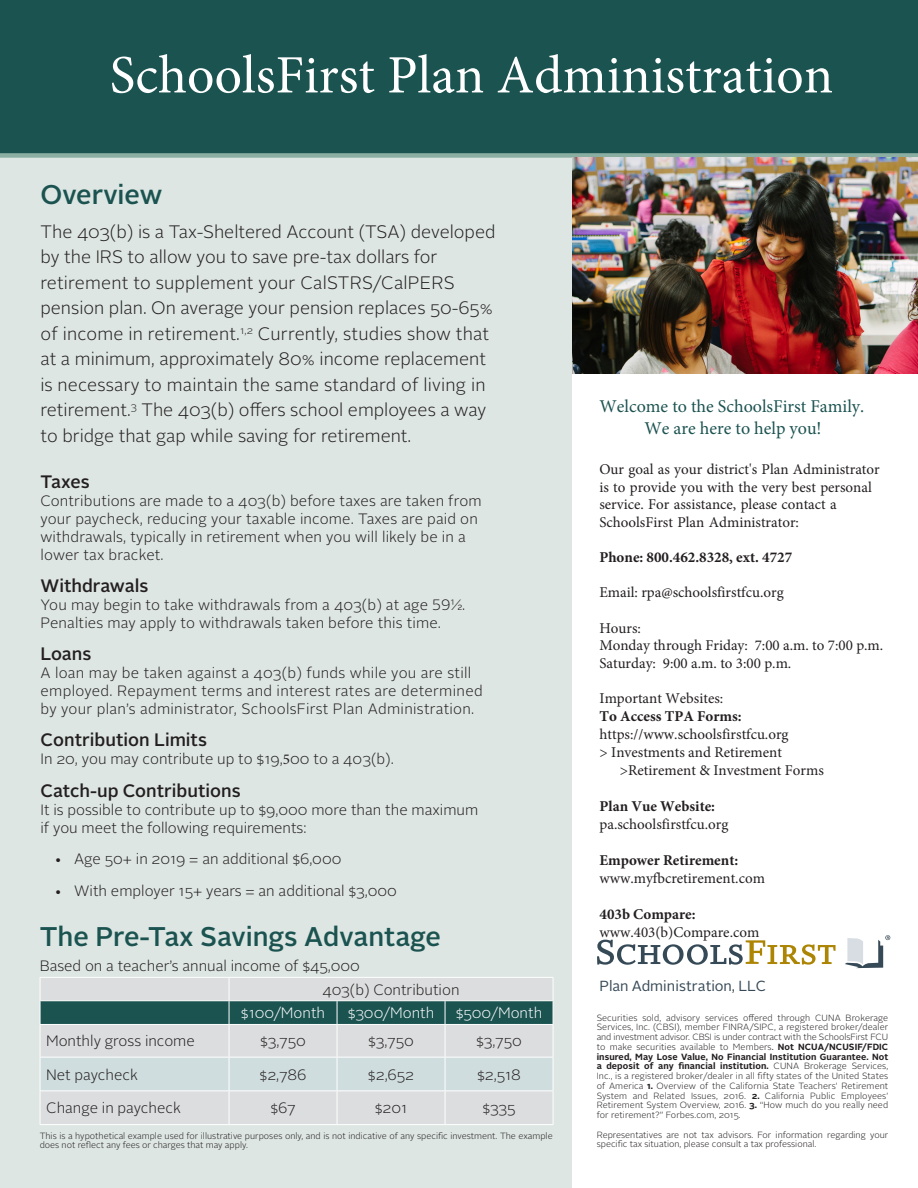
<style>
.page{position:relative;width:918px;height:1188px;background:#fff}
.page>*{position:absolute;margin:0;border:0;box-sizing:border-box;transform-origin:0 0}
.t1{font:54px "Minion Pro";color:#fff}
.COLOR{font:500 27px "Alright Sans";color:#1b5351}
.OVERVIEW{font:300 18px/25.5px "Alright Sans";color:#231f20}
.BODY{font:18px/21.5px "Minion Pro";color:#1b5351;text-align:center}
.SUB{font:500 18px "Alright Sans";color:#231f20}
.BODY-2{font:500 18px "Alright Sans";color:#231f20}
.BODY-3{font:300 15px/18px "Alright Sans";letter-spacing:.005em;color:#231f20}
.BODY-4{font:15px/17.7px "Minion Pro";color:#231f20}
.BODY-5{font:700 15px "Minion Pro";color:#231f20}
.BODY-6{font:300 15px "Alright Sans";color:#fff}
.t2{font:14.55px "Alright Sans";letter-spacing:-.005em;color:#364956}
.DISCLOSURE{font:300 9px/9.8px "Alright Sans";color:#231f20}
.s1{font-family:"Minion Pro";font-weight:400}
.s2{font-weight:700}
.s3{font-weight:400}
</style>
<div class="page">
<div style="left:0;top:145px;width:918px;height:1043px;background:#dde6e2"></div>
<div style="left:572px;top:374px;width:346px;height:814px;background:#fff"></div>
<div style="left:0;top:0;width:918px;height:158px;background:#1b5351"></div>
<div style="left:41px;top:1025px;width:512px;height:99px;background:#dcdddf"></div>
<div style="left:41px;top:1058px;width:512px;height:32px;background:#d0ddde"></div>
<hr style="left:40px;top:977px;width:189px;height:1px;background:#fff">
<hr style="left:229px;top:977px;width:108px;height:1px;background:#fff">
<hr style="left:337px;top:977px;width:108px;height:1px;background:#fff">
<hr style="left:445px;top:977px;width:108px;height:1px;background:#fff">
<svg style="left:40px;top:978px;width:514px;height:46px"></svg>
<hr style="left:40px;top:1024px;width:189px;height:1px;background:#fff">
<hr style="left:40px;top:1025px;width:1px;height:32px;background:#fff">
<hr style="left:229px;top:1024px;width:108px;height:1px;background:#fff">
<hr style="left:229px;top:1025px;width:1px;height:32px;background:#fff">
<hr style="left:337px;top:1024px;width:108px;height:1px;background:#fff">
<hr style="left:337px;top:1025px;width:1px;height:32px;background:#fff">
<hr style="left:445px;top:1024px;width:108px;height:1px;background:#fff">
<hr style="left:445px;top:1025px;width:1px;height:32px;background:#fff">
<hr style="left:553px;top:1025px;width:1px;height:32px;background:#fff">
<hr style="left:40px;top:1057px;width:189px;height:1px;background:#fff">
<hr style="left:40px;top:1058px;width:1px;height:32px;background:#fff">
<hr style="left:229px;top:1057px;width:108px;height:1px;background:#fff">
<hr style="left:229px;top:1058px;width:1px;height:32px;background:#fff">
<hr style="left:337px;top:1057px;width:108px;height:1px;background:#fff">
<hr style="left:337px;top:1058px;width:1px;height:32px;background:#fff">
<hr style="left:445px;top:1057px;width:108px;height:1px;background:#fff">
<hr style="left:445px;top:1058px;width:1px;height:32px;background:#fff">
<hr style="left:553px;top:1058px;width:1px;height:32px;background:#fff">
<hr style="left:40px;top:1090px;width:189px;height:1px;background:#fff">
<hr style="left:40px;top:1091px;width:1px;height:33px;background:#fff">
<hr style="left:229px;top:1090px;width:108px;height:1px;background:#fff">
<hr style="left:229px;top:1091px;width:1px;height:33px;background:#fff">
<hr style="left:337px;top:1090px;width:108px;height:1px;background:#fff">
<hr style="left:337px;top:1091px;width:1px;height:33px;background:#fff">
<hr style="left:445px;top:1090px;width:108px;height:1px;background:#fff">
<hr style="left:445px;top:1091px;width:1px;height:33px;background:#fff">
<hr style="left:553px;top:1091px;width:1px;height:33px;background:#fff">
<hr style="left:40px;top:1124px;width:189px;height:1px;background:#fff">
<hr style="left:229px;top:1124px;width:108px;height:1px;background:#fff">
<hr style="left:337px;top:1124px;width:108px;height:1px;background:#fff">
<hr style="left:445px;top:1124px;width:108px;height:1px;background:#fff">
<img style="left:572px;top:158px;width:346px;height:216px">
<svg style="left:597px;top:935px;width:293px;height:33px"></svg>
<p class="t1" style="left:110px;top:39px;width:725px">SchoolsFirst Plan Administration</p>
<p class="COLOR" style="left:40px;top:176px;width:124px">Overview</p>
<p class="OVERVIEW" style="left:40px;top:219px;width:456px">The 403(b) is a Tax-Sheltered Account (TSA) developed by the IRS to allow you to save pre-tax dollars for retirement to supplement your CalSTRS/CalPERS pension plan. On average your pension replaces 50-65% of income in retirement.<sup>1,2</sup> Currently, studies show that at a minimum, approximately 80% income replacement is necessary to maintain the same standard of living in retirement.<sup>3</sup> The 403(b) offers school employees a way to bridge that gap while saving for retirement.</p>
<p class="SUB" style="left:40px;top:469px;width:51px">Taxes</p>
<p class="BODY-3" style="left:40px;top:492px;width:443px">Contributions are made to a 403(b) before taxes are taken from your paycheck, reducing your taxable income. Taxes are paid on withdrawals, typically in retirement when you will likely be in a lower tax bracket.</p>
<p class="SUB" style="left:40px;top:573px;width:110px">Withdrawals</p>
<p class="BODY-3" style="left:40px;top:596px;width:426px">You may begin to take withdrawals from a 403(b) at age 59½.<br>Penalties may apply to withdrawals taken before this time.</p>
<p class="SUB" style="left:40px;top:641px;width:52px">Loans</p>
<p class="BODY-3" style="left:40px;top:664px;width:444px">A loan may be taken against a 403(b) funds while you are still employed. Repayment terms and interest rates are determined by your plan’s administrator, SchoolsFirst Plan Administration.</p>
<p class="BODY-2" style="left:40px;top:728px;width:168px">Contribution Limits</p>
<p class="BODY-3" style="left:40px;top:750px;width:355px">In 20, you may contribute up to $19,<span class="s1">5</span>00 to a 403(b).</p>
<p class="SUB" style="left:40px;top:778px;width:202px">Catch-up Contributions</p>
<p class="BODY-3" style="left:40px;top:801px;width:439px">It is possible to contribute up to $9,000 more than the maximum if you meet the following requirements:</p>
<p class="BODY-3" style="left:54px;top:850px;width:289px">• Age 50+ in 2019 = an additional $6,000</p>
<p class="BODY-3" style="left:54px;top:882px;width:344px">• With employer 15+ years = an additional $3,000</p>
<p class="COLOR" style="left:40px;top:918px;width:403px">The Pre-Tax Savings Advantage</p>
<p class="BODY-3" style="left:40px;top:957px;width:322px">Based on a teacher’s annual income of $45,000</p>
<p class="BODY-3" style="left:323px;top:981px;width:138px">403(b) Contribution</p>
<p class="BODY-6" style="left:241px;top:1003px;width:86px">$100/Month</p>
<p class="BODY-6" style="left:348px;top:1003px;width:88px">$300/Month</p>
<p class="BODY-6" style="left:456px;top:1003px;width:88px">$500/Month</p>
<p class="BODY-3" style="left:46px;top:1033px;width:150px">Monthly gross income</p>
<p class="BODY-3" style="left:260px;top:1033px;width:47px">$3,750</p>
<p class="BODY-3" style="left:368px;top:1033px;width:47px">$3,750</p>
<p class="BODY-3" style="left:476px;top:1033px;width:47px">$3,750</p>
<p class="BODY-3" style="left:46px;top:1066px;width:93px">Net paycheck</p>
<p class="BODY-3" style="left:260px;top:1066px;width:48px">$2,786</p>
<p class="BODY-3" style="left:368px;top:1066px;width:48px">$2,652</p>
<p class="BODY-3" style="left:477px;top:1066px;width:45px">$2,518</p>
<p class="BODY-3" style="left:46px;top:1099px;width:136px">Change in paycheck</p>
<p class="BODY-3" style="left:270px;top:1099px;width:27px">$67</p>
<p class="BODY-3" style="left:375px;top:1099px;width:34px">$201</p>
<p class="BODY-3" style="left:482px;top:1099px;width:35px">$335</p>
<p class="DISCLOSURE" style="left:40px;top:1131px;width:515px">This is a hypothetical example used for illustrative purposes only, and is not indicative of any specific investment. The example does not reflect any fees or charges that may apply.</p>
<p class="BODY" style="left:599px;top:396px;width:266px">Welcome to the SchoolsFirst Family.<br>We are here to help you!</p>
<p class="BODY-4" style="left:599px;top:460px;width:282px">Our goal as your district's Plan Administrator is to provide you with the very best personal service. For assistance, please contact a SchoolsFirst Plan Administrator:</p>
<p class="BODY-5" style="left:599px;top:547px;width:194px">Phone: 800.462.8328, ext. 4727</p>
<p class="BODY-4" style="left:599px;top:584px;width:186px">Email: rpa@schoolsfirstfcu.org</p>
<p class="BODY-4" style="left:599px;top:619px;width:285px">Hours:<br>Monday through Friday: 7:00 a.m. to 7:00 p.m.<br>Saturday: 9:00 a.m. to 3:00 p.m.</p>
<p class="BODY-4" style="left:600px;top:690px;width:125px">Important Websites:</p>
<p class="BODY-5" style="left:600px;top:706px;width:144px">To Access TPA Forms:</p>
<p class="BODY-4" style="left:600px;top:726px;width:191px">https://www.schoolsfirstfcu.org</p>
<p class="BODY-4" style="left:600px;top:744px;width:184px">&gt; Investments and Retirement</p>
<p class="BODY-4" style="left:620px;top:762px;width:205px">&gt;Retirement &amp; Investment Forms</p>
<p class="BODY-4" style="left:600px;top:797px;width:130px"><span class="s2">Plan Vue Website: </span>pa.schoolsfirstfcu.org</p>
<p class="BODY-4" style="left:600px;top:851px;width:167px"><span class="s2">Empower Retirement: </span>www.myfbcretirement.com</p>
<p class="BODY-4" style="left:600px;top:905px;width:161px"><span class="s2">403b Compare: </span>www.403(b)Compare.com</p>
<p class="t2" style="left:600px;top:976px;width:168px">Plan Administration, LLC</p>
<p class="DISCLOSURE" style="left:597px;top:1013px;width:293px;text-align:justify">Securities sold, advisory services offered through CUNA Brokerage Services, Inc. (CBSI), member FINRA/SIPC, a registered broker/dealer and investment advisor. CBSI is under contract with the SchoolsFirst FCU to make securities available to Members<span class="s3">.</span> <span class="s2">Not NCUA/NCUSIF/FDIC insured, May Lose Value, No Financial Institution Guarantee. Not a deposit of any financial institution.</span> CUNA Brokerage Services, Inc., is a registered broker/dealer in all fifty states of the United States of America <span class="s2">1.</span> Overview of the California State Teachers’ Retirement System and Related Issues, 2016. <span class="s2">2.</span> California Public Employees’ Retirement System Overview, 2016. <span class="s2">3.</span> “How much do you really need for retirement?” Forbes.com, 2015.</p>
<p class="DISCLOSURE" style="left:597px;top:1130px;width:293px">Representatives are not tax advisors. For information regarding your specific tax situation, please consult a tax professional.</p>
</div>
